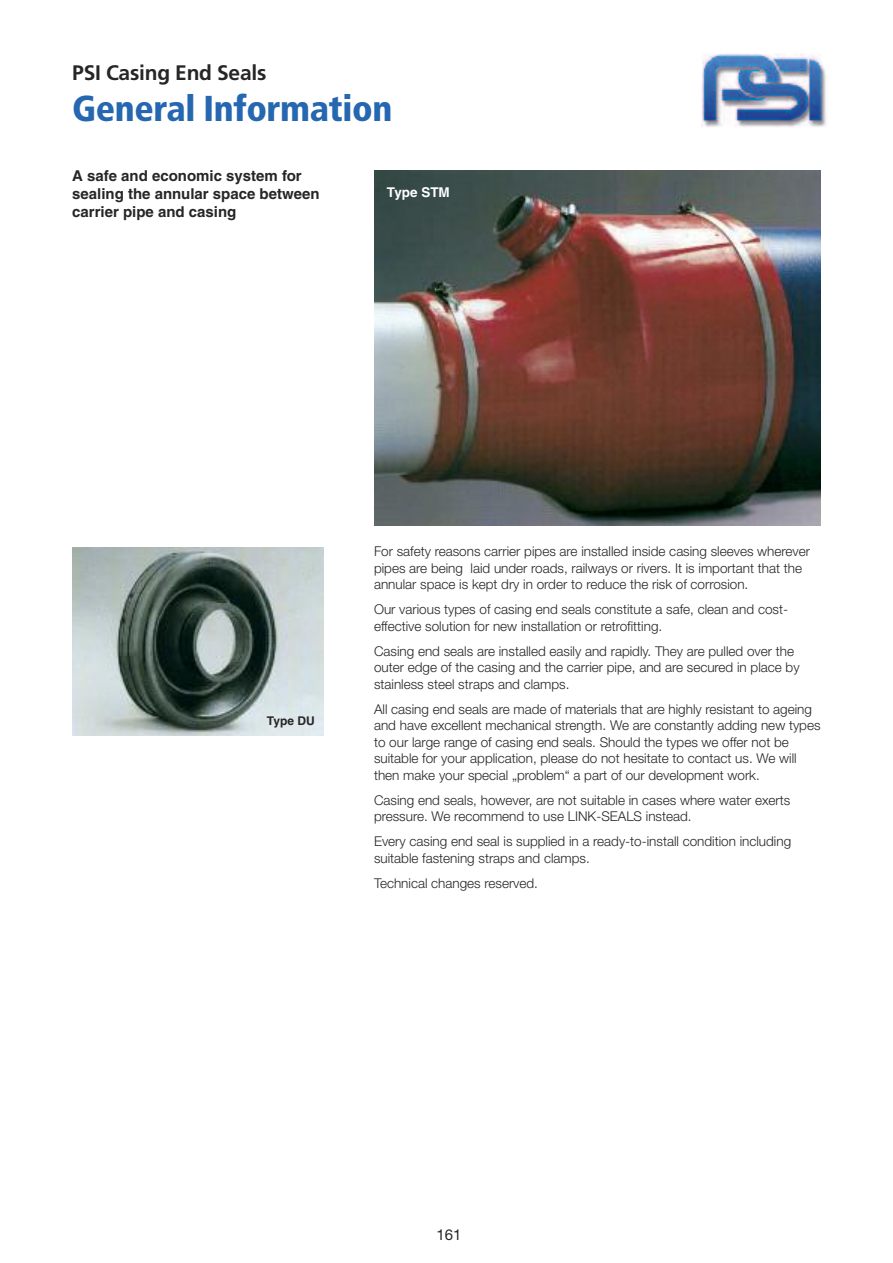
<style>
.page{position:relative;width:893px;height:1263px;background:#fff}
.page>*{position:absolute;margin:0;border:0;box-sizing:border-box;transform-origin:0 0}
.t1{font:900 condensed 36px "Frutiger";letter-spacing:-.01em;color:#2567b0}
.t2{font:700 21px "Frutiger";letter-spacing:-.01em;color:#272627}
.t3{font:700 15px/18px "Helvetica";color:#272627}
.t4{font:15px "Helvetica Neue";color:#272627}
.t5{font:300 13.5px/16.5px "Helvetica Neue";color:#272627}
.t6{font:700 13.5px "Helvetica";color:#fff}
.t7{font:700 12px "Helvetica";color:#272627}
</style>
<div class="page">
<img style="left:702px;top:53px;width:125px;height:74px">
<img style="left:374px;top:170px;width:446px;height:355px">
<img style="left:72px;top:548px;width:251px;height:187px">
<h2 class="t2" style="left:72px;top:64px;width:196px">PSI Casing End Seals</h2>
<h1 class="t1" style="left:72px;top:94px;width:322px">General Information</h1>
<p class="t3" style="left:72px;top:168px;width:249px">A safe and economic system for sealing the annular space between carrier pipe and casing</p>
<p class="t6" style="left:387px;top:187px;width:64px">Type STM</p>
<p class="t7" style="left:267px;top:716px;width:49px">Type DU</p>
<p class="t5" style="left:374px;top:544px;width:438px">For safety reasons carrier pipes are installed inside casing sleeves wherever pipes are being laid under roads, railways or rivers. It is important that the annular space is kept dry in order to reduce the risk of corrosion.</p>
<p class="t5" style="left:374px;top:602px;width:415px">Our various types of casing end seals constitute a safe, clean and cost&shy;effective solution for new installation or retrofitting.</p>
<p class="t5" style="left:374px;top:644px;width:427px">Casing end seals are installed easily and rapidly. They are pulled over the outer edge of the casing and the carrier pipe, and are secured in place by stainless steel straps and clamps.</p>
<p class="t5" style="left:374px;top:702px;width:448px">All casing end seals are made of materials that are highly resistant to ageing and have excellent mechanical strength. We are constantly adding new types to our large range of casing end seals. Should the types we offer not be suitable for your application, please do not hesitate to contact us. We will then make your special „problem“ a part of our development work.</p>
<p class="t5" style="left:374px;top:793px;width:418px">Casing end seals, however, are not suitable in cases where water exerts pressure. We recommend to use LINK-SEALS instead.</p>
<p class="t5" style="left:374px;top:834px;width:419px">Every casing end seal is supplied in a ready-to-install condition including suitable fastening straps and clamps.</p>
<p class="t5" style="left:374px;top:876px;width:166px">Technical changes reserved.</p>
<p class="t4" style="left:436px;top:1230px;width:26px">161</p>
</div>
